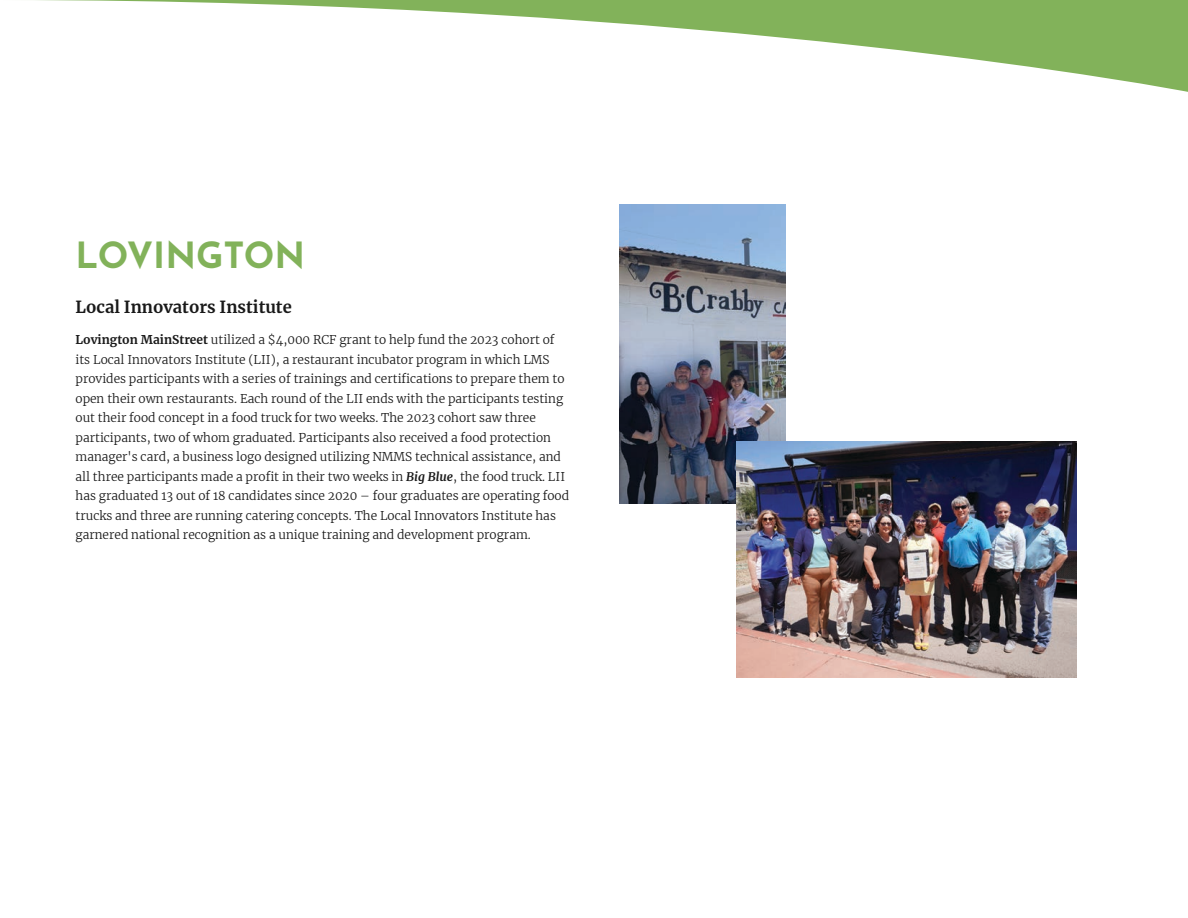
<style>
.page{position:relative;width:1188px;height:918px;background:#fff}
.page>*{position:absolute;margin:0;border:0;box-sizing:border-box;transform-origin:0 0}
.t1{font:700 36px "Josefin Sans";color:#82b25a}
.t2{font:700 16.5px "Merriweather";color:#191919}
.t3{font:300 12px/19.5px "Merriweather";color:#191919}
.s1{font-weight:700}
.s2{font-weight:700;font-style:italic}
</style>
<div class="page">
<svg style="left:36px;top:0;width:1152px;height:92px"></svg>
<img style="left:620px;top:204px;width:166px;height:300px">
<img style="left:736px;top:442px;width:341px;height:236px">
<p class="t1" style="left:76px;top:229px;width:231px">LOVINGTON</p>
<p class="t2" style="left:76px;top:295px;width:218px">Local Innovators Institute</p>
<p class="t3" style="left:76px;top:330px;width:495px"><span class="s1">Lovington MainStreet</span> utilized a $4,000 RCF grant to help fund the 2023 cohort of its Local Innovators Institute (LII), a restaurant incubator program in which LMS provides participants with a series of trainings and certifications to prepare them to open their own restaurants. Each round of the LII ends with the participants testing out their food concept in a food truck for two weeks. The 2023 cohort saw three participants, two of whom graduated. Participants also received a food protection manager's card, a business logo designed utilizing NMMS technical assistance, and all three participants made a profit in their two weeks in <span class="s2">Big Blue</span>, the food truck. LII has graduated 13 out of 18 candidates since 2020 – four graduates are operating food trucks and three are running catering concepts. The Local Innovators Institute has garnered national recognition as a unique training and development program.</p>
</div>
